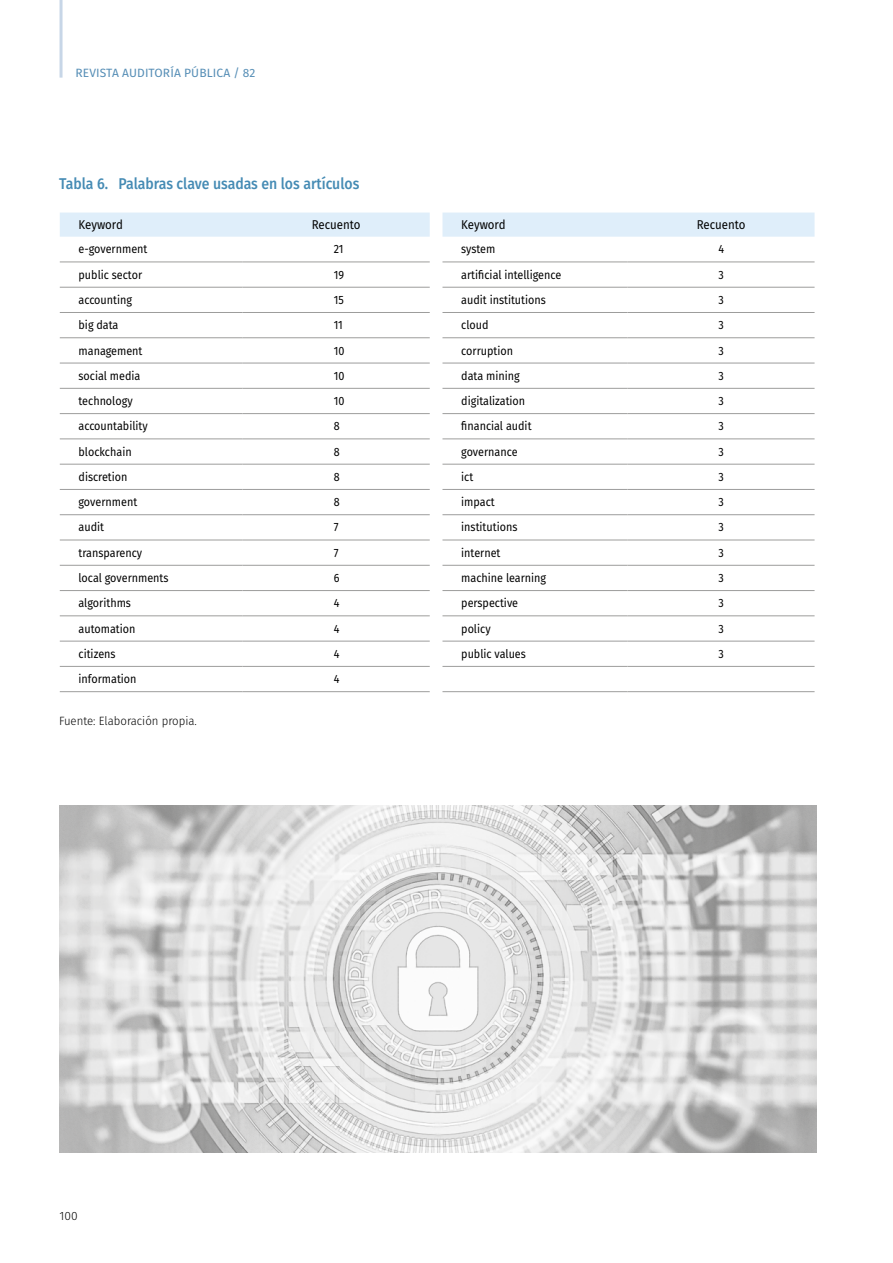
<style>
.page{position:relative;width:893px;height:1263px;background:#fff}
.page>*{position:absolute;margin:0;border:0;box-sizing:border-box;transform-origin:0 0}
.t1{font:500 15.6px "Fira Sans";color:#458bb4;scale:.9 1}
.t2{font:12.75px "Fira Sans";color:#000;scale:.9 1}
.t3{font:12px "Fira Sans";color:#000;scale:.9 1}
.t4{font:12px "Fira Sans";letter-spacing:.01em;color:#568eb6}
.t5{font:300 12px "Fira Sans";color:#000;scale:.95 1}
.t6{font:300 12px "Fira Sans";color:#000}
</style>
<div class="page">
<hr style="left:60px;top:0;width:3px;height:78px;background:#c7d6e7">
<div style="left:60px;top:213px;width:755px;height:24px;background:#dfeefa"></div>
<hr style="left:60px;top:262px;width:183px;height:1px;background:#9d9d9c">
<hr style="left:243px;top:262px;width:187px;height:1px;background:#9d9d9c">
<hr style="left:442px;top:262px;width:185px;height:1px;background:#9d9d9c">
<hr style="left:627px;top:262px;width:188px;height:1px;background:#9d9d9c">
<hr style="left:60px;top:287px;width:183px;height:1px;background:#9d9d9c">
<hr style="left:243px;top:287px;width:187px;height:1px;background:#9d9d9c">
<hr style="left:442px;top:287px;width:185px;height:1px;background:#9d9d9c">
<hr style="left:627px;top:287px;width:188px;height:1px;background:#9d9d9c">
<hr style="left:60px;top:312px;width:183px;height:1px;background:#9d9d9c">
<hr style="left:243px;top:312px;width:187px;height:1px;background:#9d9d9c">
<hr style="left:442px;top:312px;width:185px;height:1px;background:#9d9d9c">
<hr style="left:627px;top:312px;width:188px;height:1px;background:#9d9d9c">
<hr style="left:60px;top:337px;width:183px;height:1px;background:#9d9d9c">
<hr style="left:243px;top:337px;width:187px;height:1px;background:#9d9d9c">
<hr style="left:442px;top:337px;width:185px;height:1px;background:#9d9d9c">
<hr style="left:627px;top:337px;width:188px;height:1px;background:#9d9d9c">
<hr style="left:60px;top:363px;width:183px;height:1px;background:#9d9d9c">
<hr style="left:243px;top:363px;width:187px;height:1px;background:#9d9d9c">
<hr style="left:442px;top:363px;width:185px;height:1px;background:#9d9d9c">
<hr style="left:627px;top:363px;width:188px;height:1px;background:#9d9d9c">
<hr style="left:60px;top:388px;width:183px;height:1px;background:#9d9d9c">
<hr style="left:243px;top:388px;width:187px;height:1px;background:#9d9d9c">
<hr style="left:442px;top:388px;width:185px;height:1px;background:#9d9d9c">
<hr style="left:627px;top:388px;width:188px;height:1px;background:#9d9d9c">
<hr style="left:60px;top:413px;width:183px;height:1px;background:#9d9d9c">
<hr style="left:243px;top:413px;width:187px;height:1px;background:#9d9d9c">
<hr style="left:442px;top:413px;width:185px;height:1px;background:#9d9d9c">
<hr style="left:627px;top:413px;width:188px;height:1px;background:#9d9d9c">
<hr style="left:60px;top:439px;width:183px;height:1px;background:#9d9d9c">
<hr style="left:243px;top:439px;width:187px;height:1px;background:#9d9d9c">
<hr style="left:442px;top:439px;width:185px;height:1px;background:#9d9d9c">
<hr style="left:627px;top:439px;width:188px;height:1px;background:#9d9d9c">
<hr style="left:60px;top:464px;width:183px;height:1px;background:#9d9d9c">
<hr style="left:243px;top:464px;width:187px;height:1px;background:#9d9d9c">
<hr style="left:442px;top:464px;width:185px;height:1px;background:#9d9d9c">
<hr style="left:627px;top:464px;width:188px;height:1px;background:#9d9d9c">
<hr style="left:60px;top:489px;width:183px;height:1px;background:#9d9d9c">
<hr style="left:243px;top:489px;width:187px;height:1px;background:#9d9d9c">
<hr style="left:442px;top:489px;width:185px;height:1px;background:#9d9d9c">
<hr style="left:627px;top:489px;width:188px;height:1px;background:#9d9d9c">
<hr style="left:60px;top:514px;width:183px;height:1px;background:#9d9d9c">
<hr style="left:243px;top:514px;width:187px;height:1px;background:#9d9d9c">
<hr style="left:442px;top:514px;width:185px;height:1px;background:#9d9d9c">
<hr style="left:627px;top:514px;width:188px;height:1px;background:#9d9d9c">
<hr style="left:60px;top:540px;width:183px;height:1px;background:#9d9d9c">
<hr style="left:243px;top:540px;width:187px;height:1px;background:#9d9d9c">
<hr style="left:442px;top:540px;width:185px;height:1px;background:#9d9d9c">
<hr style="left:627px;top:540px;width:188px;height:1px;background:#9d9d9c">
<hr style="left:60px;top:565px;width:183px;height:1px;background:#9d9d9c">
<hr style="left:243px;top:565px;width:187px;height:1px;background:#9d9d9c">
<hr style="left:442px;top:565px;width:185px;height:1px;background:#9d9d9c">
<hr style="left:627px;top:565px;width:188px;height:1px;background:#9d9d9c">
<hr style="left:60px;top:590px;width:183px;height:1px;background:#9d9d9c">
<hr style="left:243px;top:590px;width:187px;height:1px;background:#9d9d9c">
<hr style="left:442px;top:590px;width:185px;height:1px;background:#9d9d9c">
<hr style="left:627px;top:590px;width:188px;height:1px;background:#9d9d9c">
<hr style="left:60px;top:616px;width:183px;height:1px;background:#9d9d9c">
<hr style="left:243px;top:616px;width:187px;height:1px;background:#9d9d9c">
<hr style="left:442px;top:616px;width:185px;height:1px;background:#9d9d9c">
<hr style="left:627px;top:616px;width:188px;height:1px;background:#9d9d9c">
<hr style="left:60px;top:641px;width:183px;height:1px;background:#9d9d9c">
<hr style="left:243px;top:641px;width:187px;height:1px;background:#9d9d9c">
<hr style="left:442px;top:641px;width:185px;height:1px;background:#9d9d9c">
<hr style="left:627px;top:641px;width:188px;height:1px;background:#9d9d9c">
<hr style="left:60px;top:666px;width:183px;height:1px;background:#9d9d9c">
<hr style="left:243px;top:666px;width:187px;height:1px;background:#9d9d9c">
<hr style="left:442px;top:666px;width:185px;height:1px;background:#9d9d9c">
<hr style="left:627px;top:666px;width:188px;height:1px;background:#9d9d9c">
<hr style="left:60px;top:691px;width:183px;height:1px;background:#9d9d9c">
<hr style="left:243px;top:691px;width:187px;height:1px;background:#9d9d9c">
<hr style="left:442px;top:691px;width:185px;height:1px;background:#9d9d9c">
<hr style="left:627px;top:691px;width:188px;height:1px;background:#9d9d9c">
<img style="left:59px;top:805px;width:757px;height:347px">
<p class="t4" style="left:76px;top:63px;width:181px">REVISTA AUDITORÍA PÚBLICA / 82</p>
<h1 class="t1" style="left:59px;top:171px;width:335px">Tabla 6. Palabras clave usadas en los artículos</h1>
<p class="t2" style="left:79px;top:215px;width:51px">Keyword</p>
<p class="t2" style="left:312px;top:215px;width:56px">Recuento</p>
<p class="t2" style="left:461px;top:215px;width:51px">Keyword</p>
<p class="t2" style="left:697px;top:215px;width:56px">Recuento</p>
<p class="t3" style="left:79px;top:240px;width:78px">e-government</p>
<p class="t3" style="left:334px;top:240px;width:12px">21</p>
<p class="t3" style="left:461px;top:240px;width:39px">system</p>
<p class="t3" style="left:718px;top:240px;width:8px">4</p>
<p class="t3" style="left:79px;top:265px;width:72px">public sector</p>
<p class="t3" style="left:334px;top:265px;width:13px">19</p>
<p class="t3" style="left:461px;top:265px;width:113px">artificial intelligence</p>
<p class="t3" style="left:718px;top:265px;width:7px">3</p>
<p class="t3" style="left:79px;top:291px;width:61px">accounting</p>
<p class="t3" style="left:334px;top:291px;width:13px">15</p>
<p class="t3" style="left:461px;top:291px;width:95px">audit institutions</p>
<p class="t3" style="left:718px;top:291px;width:7px">3</p>
<p class="t3" style="left:79px;top:316px;width:46px">big data</p>
<p class="t3" style="left:334px;top:316px;width:12px">11</p>
<p class="t3" style="left:461px;top:316px;width:32px">cloud</p>
<p class="t3" style="left:718px;top:316px;width:7px">3</p>
<p class="t3" style="left:79px;top:341px;width:73px">management</p>
<p class="t3" style="left:334px;top:341px;width:13px">10</p>
<p class="t3" style="left:461px;top:341px;width:59px">corruption</p>
<p class="t3" style="left:718px;top:341px;width:7px">3</p>
<p class="t3" style="left:79px;top:367px;width:70px">social media</p>
<p class="t3" style="left:334px;top:367px;width:13px">10</p>
<p class="t3" style="left:461px;top:367px;width:67px">data mining</p>
<p class="t3" style="left:718px;top:367px;width:7px">3</p>
<p class="t3" style="left:79px;top:392px;width:62px">technology</p>
<p class="t3" style="left:334px;top:392px;width:13px">10</p>
<p class="t3" style="left:461px;top:392px;width:73px">digitalization</p>
<p class="t3" style="left:718px;top:392px;width:7px">3</p>
<p class="t3" style="left:79px;top:417px;width:78px">accountability</p>
<p class="t3" style="left:334px;top:417px;width:8px">8</p>
<p class="t3" style="left:461px;top:417px;width:80px">financial audit</p>
<p class="t3" style="left:718px;top:417px;width:7px">3</p>
<p class="t3" style="left:79px;top:442px;width:61px">blockchain</p>
<p class="t3" style="left:334px;top:442px;width:8px">8</p>
<p class="t3" style="left:461px;top:442px;width:64px">governance</p>
<p class="t3" style="left:718px;top:442px;width:7px">3</p>
<p class="t3" style="left:79px;top:468px;width:56px">discretion</p>
<p class="t3" style="left:334px;top:468px;width:8px">8</p>
<p class="t3" style="left:461px;top:468px;width:15px">ict</p>
<p class="t3" style="left:718px;top:468px;width:7px">3</p>
<p class="t3" style="left:79px;top:493px;width:67px">government</p>
<p class="t3" style="left:334px;top:493px;width:8px">8</p>
<p class="t3" style="left:461px;top:493px;width:39px">impact</p>
<p class="t3" style="left:718px;top:493px;width:7px">3</p>
<p class="t3" style="left:79px;top:518px;width:30px">audit</p>
<p class="t3" style="left:334px;top:518px;width:7px">7</p>
<p class="t3" style="left:461px;top:518px;width:64px">institutions</p>
<p class="t3" style="left:718px;top:518px;width:7px">3</p>
<p class="t3" style="left:79px;top:543px;width:72px">transparency</p>
<p class="t3" style="left:334px;top:543px;width:7px">7</p>
<p class="t3" style="left:461px;top:543px;width:45px">internet</p>
<p class="t3" style="left:718px;top:543px;width:7px">3</p>
<p class="t3" style="left:79px;top:569px;width:102px">local governments</p>
<p class="t3" style="left:334px;top:569px;width:8px">6</p>
<p class="t3" style="left:461px;top:569px;width:96px">machine learning</p>
<p class="t3" style="left:718px;top:569px;width:7px">3</p>
<p class="t3" style="left:79px;top:594px;width:60px">algorithms</p>
<p class="t3" style="left:334px;top:594px;width:8px">4</p>
<p class="t3" style="left:461px;top:594px;width:65px">perspective</p>
<p class="t3" style="left:718px;top:594px;width:7px">3</p>
<p class="t3" style="left:79px;top:619px;width:65px">automation</p>
<p class="t3" style="left:334px;top:619px;width:8px">4</p>
<p class="t3" style="left:461px;top:619px;width:34px">policy</p>
<p class="t3" style="left:718px;top:619px;width:7px">3</p>
<p class="t3" style="left:79px;top:645px;width:43px">citizens</p>
<p class="t3" style="left:334px;top:645px;width:8px">4</p>
<p class="t3" style="left:461px;top:645px;width:73px">public values</p>
<p class="t3" style="left:718px;top:645px;width:7px">3</p>
<p class="t3" style="left:79px;top:670px;width:66px">information</p>
<p class="t3" style="left:334px;top:670px;width:8px">4</p>
<p class="t5" style="left:59px;top:712px;width:147px">Fuente: Elaboración propia.</p>
<p class="t6" style="left:60px;top:1207px;width:20px">100</p>
</div>
